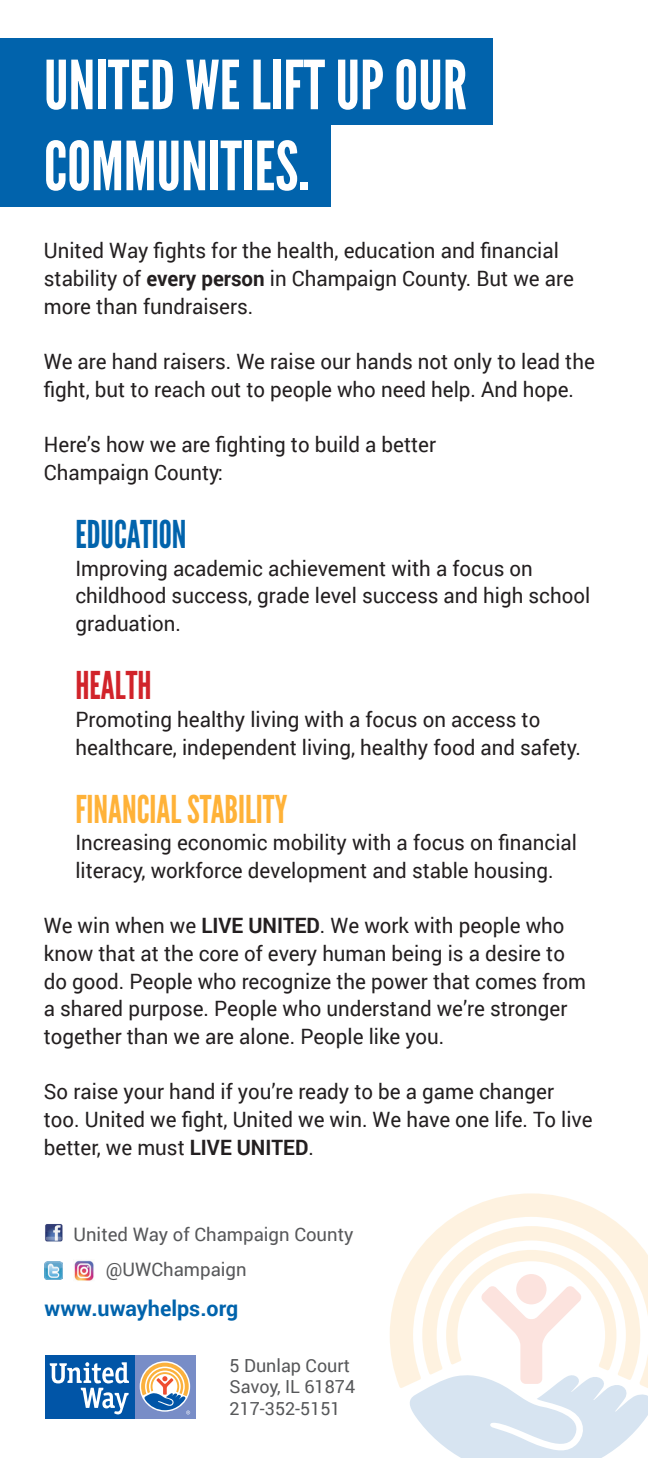
<style>
.page{position:relative;width:648px;height:1458px;background:#fff}
.page>*{position:absolute;margin:0;border:0;box-sizing:border-box;transform-origin:0 0}
.t1{font:67.5px/81px "League Gothic";color:#fff}
.t2{font:38.25px "League Gothic";color:#ffb238}
.t3{font:38.25px "League Gothic";color:#0163ac}
.t4{font:38.25px "League Gothic";color:#d1232a}
.t5{font:700 21.6px "Roboto";color:#0163ac}
.t6{font:21.15px/27.7px "Roboto";color:#231f20}
.t7{font:18.68px "Roboto";color:#57585a}
.t8{font:18px "Roboto";color:#57585a}
.s1{font-weight:700}
</style>
<div class="page">
<div style="left:0;top:121px;width:330px;height:86px;background:#0163ac"></div>
<div style="left:0;top:39px;width:492px;height:86px;background:#0163ac"></div>
<svg style="left:45px;top:1224px;width:18px;height:18px"></svg>
<svg style="left:45px;top:1224px;width:17px;height:17px"></svg>
<svg style="left:46px;top:1237px;width:16px;height:4px"></svg>
<img style="left:74px;top:1260px;width:20px;height:21px">
<svg style="left:45px;top:1355px;width:151px;height:64px"></svg>
<div style="left:134px;top:1355px;width:61px;height:63px;background:#788dc7"></div>
<div style="left:45px;top:1355px;width:89px;height:63px;background:#0155a7"></div>
<svg style="left:50px;top:1362px;width:79px;height:52px"></svg>
<svg style="left:141px;top:1363px;width:49px;height:51px"></svg>
<img style="left:44px;top:1262px;width:19px;height:18px">
<svg style="left:390px;top:1193px;width:231px;height:195px"></svg>
<svg style="left:408px;top:1226px;width:240px;height:232px"></svg>
<p class="t1" style="left:44px;top:46px;width:425px">UNITED WE LIFT UP OUR<br>COMMUNITIES.</p>
<p class="t6" style="left:44px;top:236px;width:532px">United Way fights for the health, education and financial stability of <span class="s1">every person</span> in Champaign County. But we are more than fundraisers.</p>
<p class="t6" style="left:44px;top:347px;width:553px">We are hand raisers. We raise our hands not only to lead the fight, but to reach out to people who need help. And hope.</p>
<p class="t6" style="left:44px;top:430px;width:394px">Here’s how we are fighting to build a better</p>
<p class="t6" style="left:44px;top:458px;width:181px">Champaign County:</p>
<p class="t3" style="left:75px;top:512px;width:113px">EDUCATION</p>
<p class="t6" style="left:75px;top:554px;width:516px">Improving academic achievement with a focus on childhood success, grade level success and high school graduation.</p>
<p class="t4" style="left:75px;top:664px;width:78px">HEALTH</p>
<p class="t6" style="left:75px;top:705px;width:507px">Promoting healthy living with a focus on access to healthcare, independent living, healthy food and safety.</p>
<p class="t2" style="left:75px;top:787px;width:214px">FINANCIAL STABILITY</p>
<p class="t6" style="left:75px;top:828px;width:503px">Increasing economic mobility with a focus on financial literacy, workforce development and stable housing.</p>
<p class="t6" style="left:44px;top:911px;width:544px">We win when we <span class="s1">LIVE UNITED</span>. We work with people who know that at the core of every human being is a desire to do good. People who recognize the power that comes from a shared purpose. People who understand we’re stronger together than we are alone. People like you.</p>
<p class="t6" style="left:44px;top:1077px;width:550px">So raise your hand if you’re ready to be a game changer too. United we fight, United we win. We have one life. To live better, we must <span class="s1">LIVE UNITED</span>.</p>
<p class="t7" style="left:74px;top:1221px;width:281px">United Way of Champaign County</p>
<p class="t7" style="left:106px;top:1256px;width:142px">@UWChampaign</p>
<p class="t5" style="left:45px;top:1293px;width:195px">www.uwayhelps.org</p>
<p class="t8" style="left:230px;top:1353px;width:122px">5 Dunlap Court</p>
<p class="t8" style="left:230px;top:1374px;width:127px">Savoy, IL 61874</p>
<p class="t8" style="left:230px;top:1396px;width:113px">217-352-5151</p>
</div>
